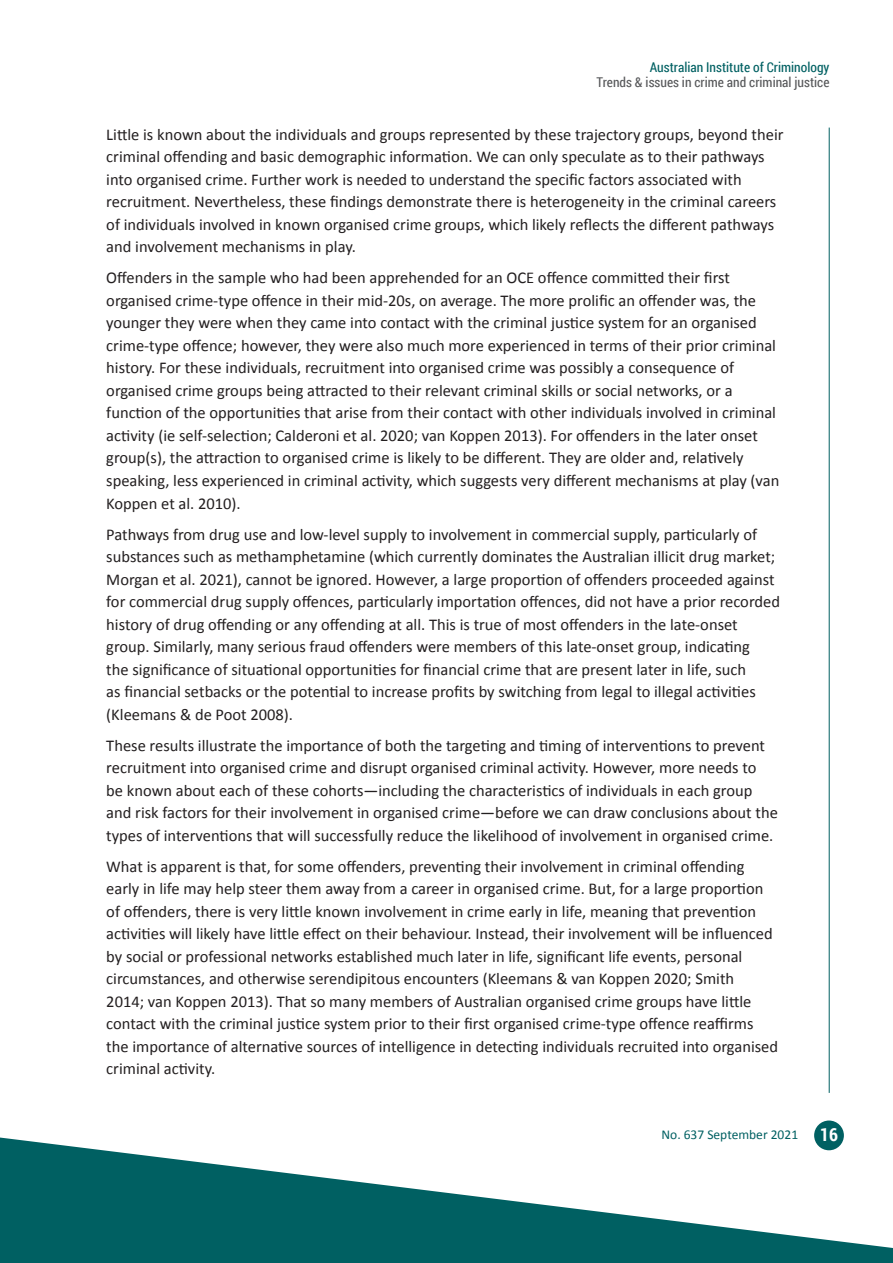
<style>
.page{position:relative;width:893px;height:1263px;background:#fff}
.page>*{position:absolute;margin:0;border:0;box-sizing:border-box;transform-origin:0 0}
.body{font:16.5px/22.5px "Calibri";color:#231f20}
.t1{font:13.5px "Roboto Condensed";color:#57585a}
.t2{font:13.5px "Roboto Condensed";color:#006062}
.t3{font:13.5px "Calibri";color:#006062}
.s1{font-family:"Roboto Condensed";font-weight:700;font-size:18px;color:#fff}
</style>
<div class="page">
<hr style="left:829px;top:128px;width:1px;height:965px;background:#006062">
<div style="left:814px;top:1120px;width:30px;height:30px;background:#006062;border-radius:50%"></div>
<svg style="left:0;top:1137px;width:893px;height:126px;fill:#006062"></svg>
<p class="t2" style="left:650px;top:58px;width:181px">Australian Institute of Criminology</p>
<p class="t1" style="left:597px;top:73px;width:234px">Trends &amp; issues in crime and criminal justice</p>
<p class="body" style="left:106px;top:123px;width:679px">Little is known about the individuals and groups represented by these trajectory groups, beyond their criminal offending and basic demographic information. We can only speculate as to their pathways into organised crime. Further work is needed to understand the specific factors associated with recruitment. Nevertheless, these findings demonstrate there is heterogeneity in the criminal careers of individuals involved in known organised crime groups, which likely reflects the different pathways and involvement mechanisms in play.</p>
<p class="body" style="left:106px;top:267px;width:675px">Offenders in the sample who had been apprehended for an OCE offence committed their first organised crime-type offence in their mid-20s, on average. The more prolific an offender was, the younger they were when they came into contact with the criminal justice system for an organised crime-type offence; however, they were also much more experienced in terms of their prior criminal history. For these individuals, recruitment into organised crime was possibly a consequence of organised crime groups being attracted to their relevant criminal skills or social networks, or a function of the opportunities that arise from their contact with other individuals involved in criminal activity (ie self-selection; Calderoni et al. 2020; van Koppen 2013). For offenders in the later onset group(s), the attraction to organised crime is likely to be different. They are older and, relatively speaking, less experienced in criminal activity, which suggests very different mechanisms at play (van Koppen et al. 2010).</p>
<p class="body" style="left:106px;top:523px;width:675px">Pathways from drug use and low-level supply to involvement in commercial supply, particularly of substances such as methamphetamine (which currently dominates the Australian illicit drug market; Morgan et al. 2021), cannot be ignored. However, a large proportion of offenders proceeded against for commercial drug supply offences, particularly importation offences, did not have a prior recorded history of drug offending or any offending at all. This is true of most offenders in the late-onset group. Similarly, many serious fraud offenders were members of this late-onset group, indicating<br>the significance of situational opportunities for financial crime that are present later in life, such<br>as financial setbacks or the potential to increase profits by switching from legal to illegal activities (Kleemans &amp; de Poot 2008).</p>
<p class="body" style="left:106px;top:734px;width:673px">These results illustrate the importance of both the targeting and timing of interventions to prevent recruitment into organised crime and disrupt organised criminal activity. However, more needs to<br>be known about each of these cohorts—including the characteristics of individuals in each group and risk factors for their involvement in organised crime—before we can draw conclusions about the types of interventions that will successfully reduce the likelihood of involvement in organised crime.</p>
<p class="body" style="left:106px;top:855px;width:673px">What is apparent is that, for some offenders, preventing their involvement in criminal offending early in life may help steer them away from a career in organised crime. But, for a large proportion of offenders, there is very little known involvement in crime early in life, meaning that prevention activities will likely have little effect on their behaviour. Instead, their involvement will be influenced by social or professional networks established much later in life, significant life events, personal circumstances, and otherwise serendipitous encounters (Kleemans &amp; van Koppen 2020; Smith<br>2014; van Koppen 2013). That so many members of Australian organised crime groups have little contact with the criminal justice system prior to their first organised crime-type offence reaffirms the importance of alternative sources of intelligence in detecting individuals recruited into organised criminal activity.</p>
<p class="t3" style="left:661px;top:1126px;width:178px">No. 637 September 2021 <span class="s1">16</span></p>
</div>
